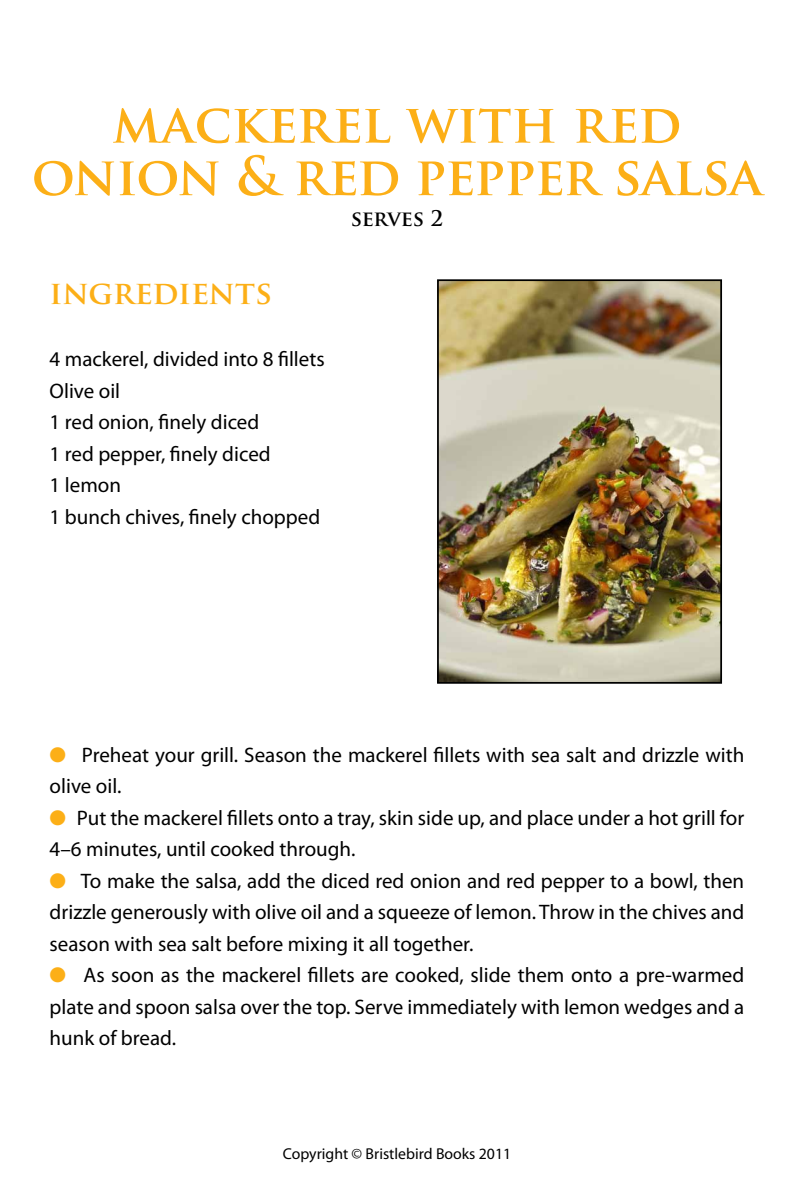
<style>
.page{position:relative;width:794px;height:1191px;background:#fff}
.page>*{position:absolute;margin:0;border:0;box-sizing:border-box;transform-origin:0 0}
.t1{font:700 52.5px/52.5px "Trajan Pro";letter-spacing:-.015em;color:#fcaf17;text-align:center}
.t2{font:700 31.5px "Trajan Pro";color:#fcaf17}
.t3{font:21px/31.5px "Myriad Pro";color:#000}
.t4{font:700 21px "Trajan Pro";letter-spacing:-.02em;color:#000}
.t5{font:15.75px "Myriad Pro";color:#000}
.s1{color:#fcaf17}
</style>
<div class="page">
<img style="left:440px;top:282px;width:279px;height:398px">
<div style="left:437px;top:279px;width:285px;height:404px;border:2px solid #000"></div>
<h1 class="t1" style="left:32px;top:98px;width:732px">MACKEREL WITH RED<br>ONION &amp; RED PEPPER SALSA</h1>
<p class="t4" style="left:351px;top:205px;width:94px">SERVES 2</p>
<h2 class="t2" style="left:50px;top:273px;width:224px">INGREDIENTS</h2>
<p class="t3" style="left:50px;top:343px;width:276px">4 mackerel, divided into 8 fillets<br>Olive oil<br>1 red onion, finely diced<br>1 red pepper, finely diced<br>1 lemon<br>1 bunch chives, finely chopped</p>
<p class="t3" style="left:50px;top:738px;width:696px"><span class="s1">●</span> Preheat your grill. Season the mackerel fillets with sea salt and drizzle with olive oil.</p>
<p class="t3" style="left:50px;top:801px;width:696px"><span class="s1">●</span> Put the mackerel fillets onto a tray, skin side up, and place under a hot grill for<br>4–6 minutes, until cooked through.</p>
<p class="t3" style="left:50px;top:864px;width:696px;text-align:justify"><span class="s1">●</span> To make the salsa, add the diced red onion and red pepper to a bowl, then drizzle generously with olive oil and a squeeze of lemon. Throw in the chives and season with sea salt before mixing it all together.</p>
<p class="t3" style="left:50px;top:959px;width:696px;text-align:justify"><span class="s1">●</span> As soon as the mackerel fillets are cooked, slide them onto a pre-warmed plate and spoon salsa over the top. Serve immediately with lemon wedges and a hunk of bread.</p>
<p class="t5" style="left:283px;top:1144px;width:230px">Copyright © Bristlebird Books 2011</p>
</div>
